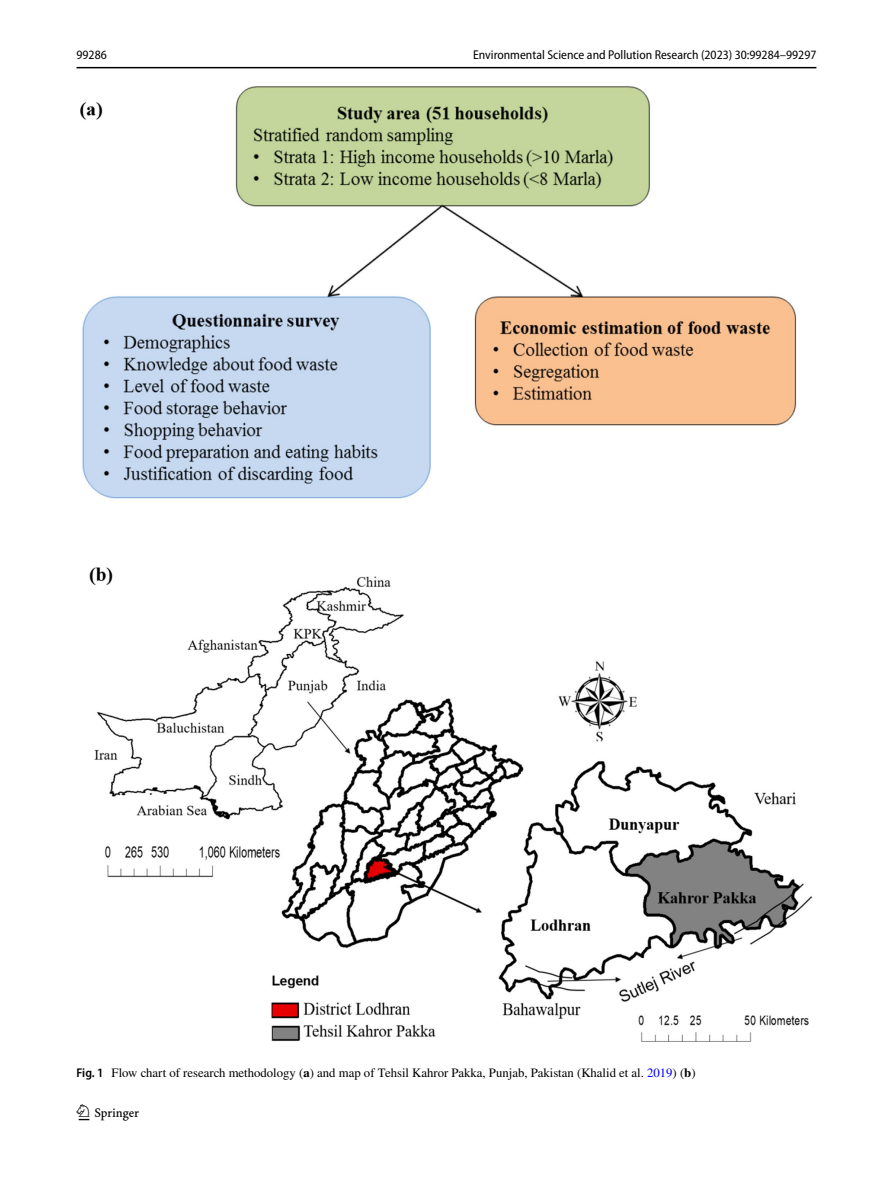
<style>
.page{position:relative;width:893px;height:1187px;background:#fff}
.page>*{position:absolute;margin:0;border:0;box-sizing:border-box;transform-origin:0 0}
.t1{font:22.5px "Springnew Regular 3";color:#000}
.t2{font:12.75px "STIX";color:#000}
.t3{font:semi-condensed 12.75px "Myriad Pro";color:#000}
.s1{font-family:"Myriad Pro";font-weight:600;font-stretch:semi-condensed}
.s2{font-weight:700}
.s3{color:#00f}
</style>
<div class="page">
<hr style="left:77px;top:67px;width:739px;height:1px;background:#000">
<img style="left:81px;top:87px;width:731px;height:954px">
<p class="t3" style="left:77px;top:48px;width:32px">99286</p>
<p class="t3" style="left:473px;top:48px;width:345px">Environmental Science and Pollution Research (2023) 30:99284–99297</p>
<p class="t2" style="left:77px;top:1063px;width:621px"><span class="s1">Fig. 1</span> Flow chart of research methodology (<span class="s2">a</span>) and map of Tehsil Kahror Pakka, Punjab, Pakistan (Khalid et al. <span class="s3">2019</span>) (<span class="s2">b</span>)</p>
<h1 class="t1" style="left:79px;top:1104px;width:62px">1 3</h1>
</div>
